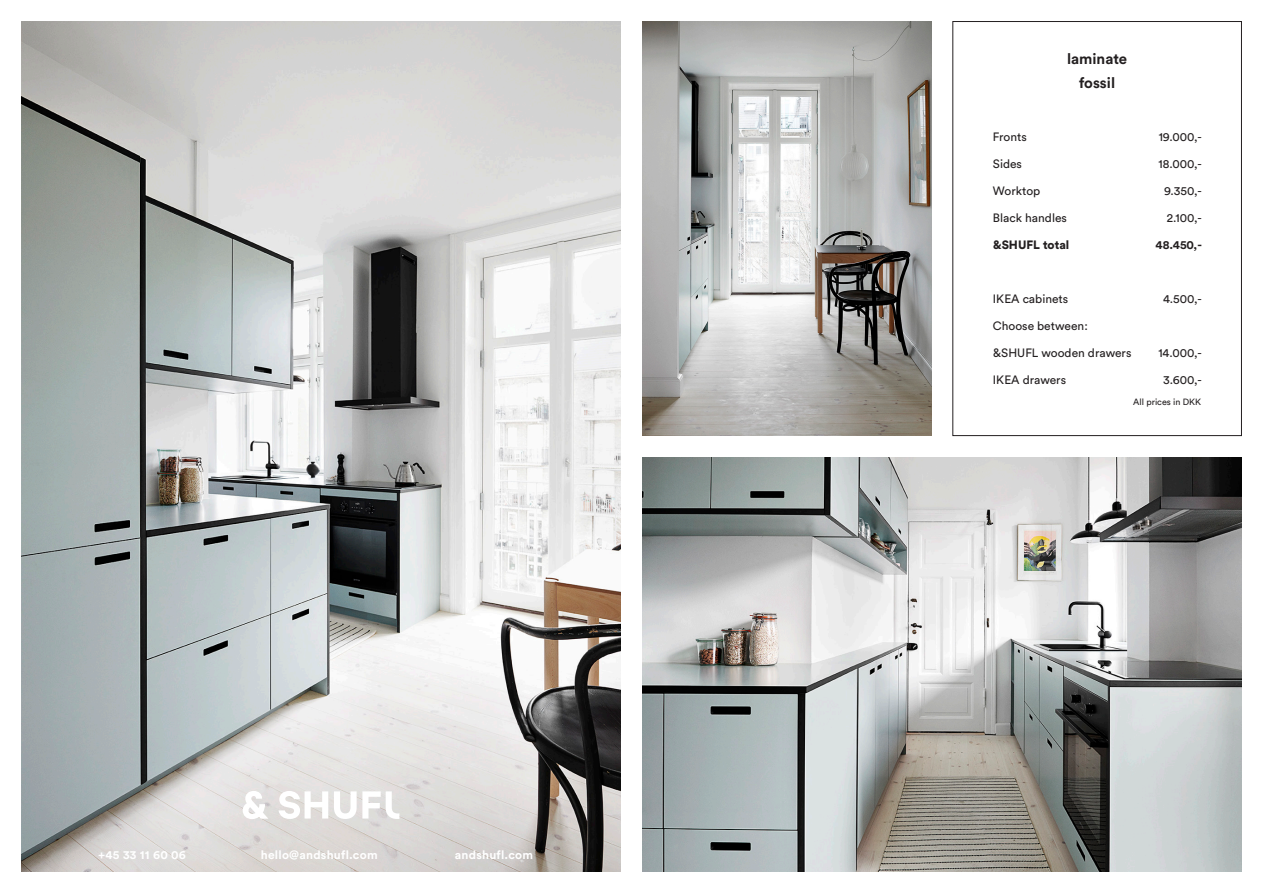
<style>
.page{position:relative;width:1263px;height:893px;background:#fff}
.page>*{position:absolute;margin:0;border:0;box-sizing:border-box;transform-origin:0 0}
.overskrift{font:700 15px "Circular Std";color:#231f20}
.Priser{font:12px "Circular Std";color:#231f20}
.t1{font:700 12px "Circular Std";letter-spacing:.02em;color:#fff}
.t2{font:900 12px "Circular Std";color:#231f20}
.Priser-2{font:700 12px "Circular Std";color:#231f20}
.t3{font:9px "Circular Std";color:#231f20}
</style>
<div class="page">
<img style="left:642px;top:21px;width:289px;height:415px">
<img style="left:642px;top:457px;width:600px;height:415px">
<img style="left:21px;top:21px;width:600px;height:851px">
<div style="left:952px;top:21px;width:290px;height:415px;border:1px solid #231f20"></div>
<svg style="left:243px;top:791px;width:25px;height:28px"></svg>
<svg style="left:279px;top:791px;width:120px;height:28px"></svg>
<p class="t1" style="left:98px;top:846px;width:89px">+45 33 11 60 06</p>
<p class="t1" style="left:261px;top:846px;width:118px">hello@andshufl.com</p>
<p class="t1" style="left:455px;top:846px;width:80px">andshufl.com</p>
<p class="overskrift" style="left:1067px;top:49px;width:62px">laminate</p>
<p class="overskrift" style="left:1079px;top:73px;width:38px">fossil</p>
<p class="Priser" style="left:993px;top:129px;width:36px">Fronts</p>
<p class="Priser" style="left:993px;top:156px;width:31px">Sides</p>
<p class="Priser" style="left:993px;top:183px;width:49px">Worktop</p>
<p class="Priser" style="left:993px;top:210px;width:76px">Black handles</p>
<p class="t2" style="left:993px;top:236px;width:78px">&amp;SHUFL total</p>
<p class="Priser" style="left:1159px;top:129px;width:45px">19.000,-</p>
<p class="Priser" style="left:1158px;top:156px;width:45px">18.000,-</p>
<p class="Priser" style="left:1164px;top:183px;width:39px">9.350,-</p>
<p class="Priser" style="left:1167px;top:210px;width:37px">2.100,-</p>
<p class="Priser-2" style="left:1155px;top:237px;width:48px">48.450,-</p>
<p class="Priser" style="left:993px;top:291px;width:77px">IKEA cabinets</p>
<p class="Priser" style="left:993px;top:318px;width:96px">Choose between:</p>
<p class="Priser" style="left:993px;top:345px;width:140px">&amp;SHUFL wooden drawers</p>
<p class="Priser" style="left:993px;top:372px;width:75px">IKEA drawers</p>
<p class="Priser" style="left:1163px;top:291px;width:40px">4.500,-</p>
<p class="Priser" style="left:1158px;top:345px;width:45px">14.000,-</p>
<p class="Priser" style="left:1163px;top:372px;width:40px">3.600,-</p>
<p class="t3" style="left:1133px;top:396px;width:70px">All prices in DKK</p>
</div>
